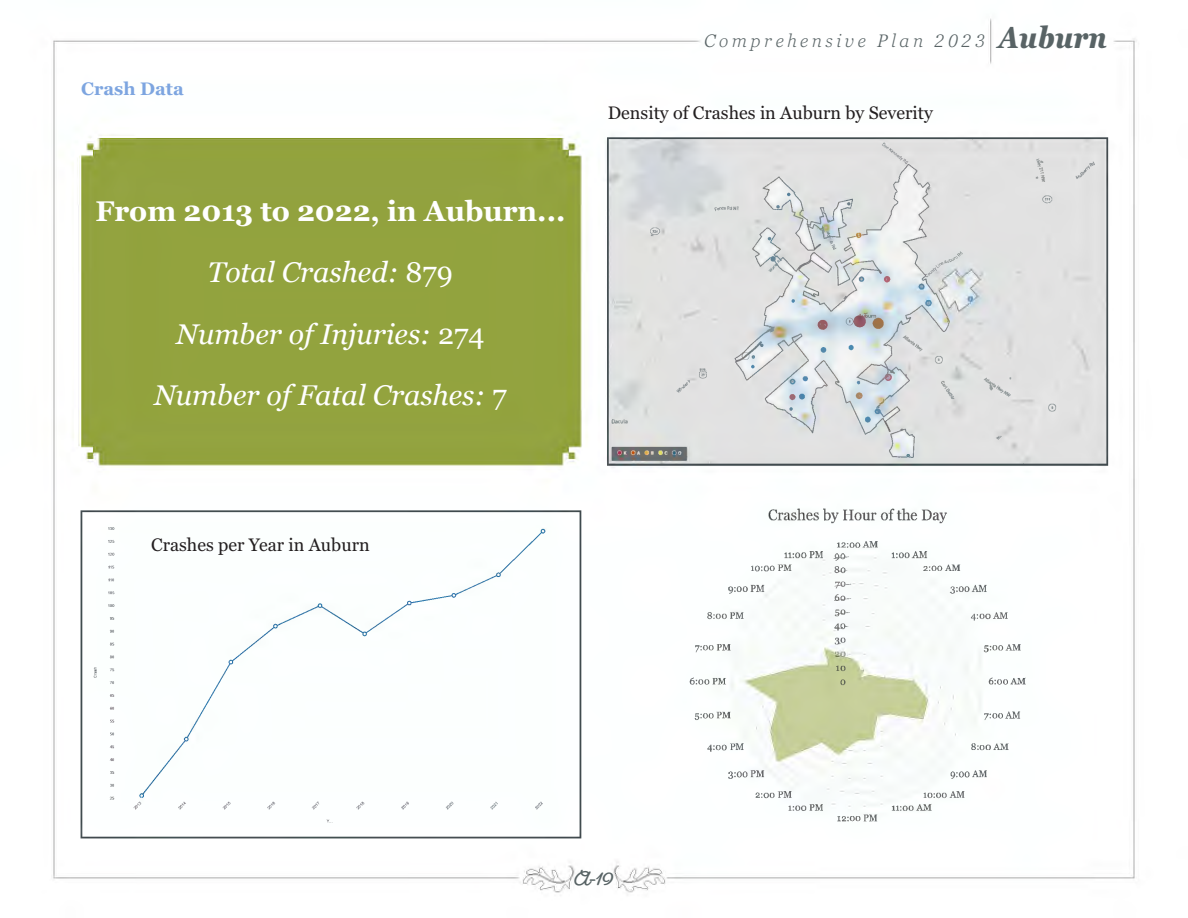
<style>
.page{position:relative;width:1188px;height:918px;background:#fff}
.page>*{position:absolute;margin:0;border:0;box-sizing:border-box;transform-origin:0 0}
.Heading_4{font:italic 28.5px "Georgia";color:#fff}
.Heading_4-2{font:700 28.5px "Georgia";color:#fff}
.TOC_Headings{font:18px "Georgia Pro";color:#231f20}
.t1{font:italic 300 18px "Georgia Pro";letter-spacing:.2em;color:#586365}
.Heading_3{font:700 18px "Georgia Pro";color:#7da5e0}
.t2{font:700 18px "Fairwater Script";color:#586365}
.s1{font-style:normal}
.s2{font-weight:700;font-stretch:condensed;font-size:30px}
</style>
<div class="page">
<img style="left:53px;top:18px;width:1084px;height:875px">
<p class="Heading_3" style="left:81px;top:78px;width:104px">Crash Data</p>
<p class="Heading_4-2" style="left:95px;top:193px;width:471px">From 2013 to 2022, in Auburn...</p>
<p class="Heading_4" style="left:208px;top:255px;width:247px">Total Crashed: <span class="s1">879</span></p>
<p class="Heading_4" style="left:176px;top:316px;width:310px">Number of Injuries: <span class="s1">274</span></p>
<p class="Heading_4" style="left:154px;top:377px;width:354px">Number of Fatal Crashes: <span class="s1">7</span></p>
<p class="t1" style="left:704px;top:31px;width:404px">Comprehensive Plan 2023 <span class="s2">Auburn</span></p>
<p class="TOC_Headings" style="left:608px;top:103px;width:327px">Density of Crashes in Auburn by Severity</p>
<p class="TOC_Headings" style="left:151px;top:535px;width:220px">Crashes per Year in Auburn</p>
<p class="t2" style="left:574px;top:868px;width:41px">A-19</p>
</div>
